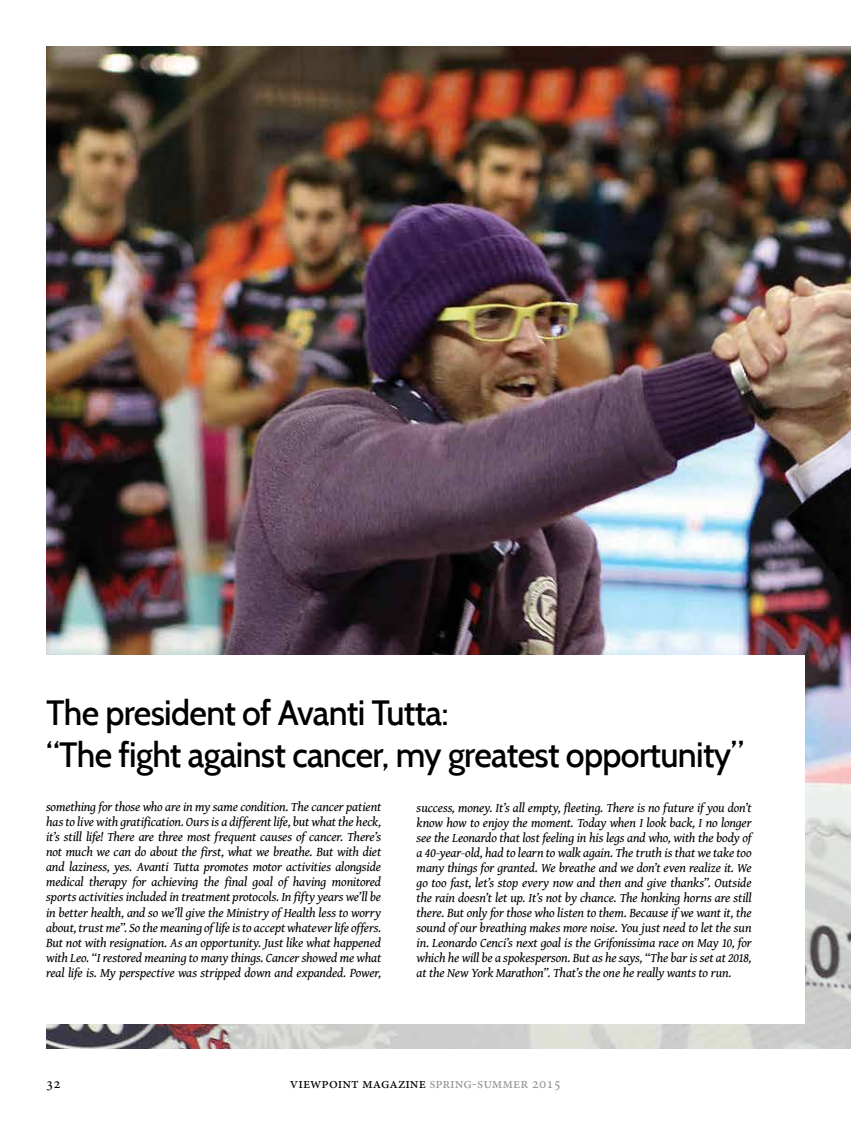
<style>
.page{position:relative;width:851px;height:1134px;background:#fff}
.page>*{position:absolute;margin:0;border:0;box-sizing:border-box;transform-origin:0 0}
.t1{font:500 35px/42.5px "Cabin";letter-spacing:-.02em;color:#000}
.t2{font:15px "Minion Pro";color:#000}
.t3{font:italic 13.12px/15px "Gentium Book Basic";letter-spacing:-.01em;color:#000;text-align:justify}
.s1{color:#939598}
</style>
<div class="page">
<img style="left:46px;top:46px;width:804px;height:1003px">
<div style="left:28px;top:656px;width:776px;height:368px;background:#fff"></div>
<h1 class="t1" style="left:46px;top:691px;width:699px">The president of Avanti Tutta:<br>“The fight against cancer, my greatest opportunity”</h1>
<p class="t3" style="left:46px;top:799px;width:336px">something for those who are in my same condition. The cancer patient has to live with gratification. Ours is a different life, but what the heck, it’s still life! There are three most frequent causes of cancer. There’s not much we can do about the first, what we breathe. But with diet and laziness, yes. Avanti Tutta promotes motor activities alongside medical therapy for achieving the final goal of having monitored sports activities included in treatment protocols. In fifty years we’ll be in better health, and so we’ll give the Ministry of Health less to worry about, trust me”. So the meaning of life is to accept whatever life offers.<br>But not with resignation. As an opportunity. Just like what happened with Leo. “I restored meaning to many things. Cancer showed me what real life is. My perspective was stripped down and expanded. Power,</p>
<p class="t3" style="left:416px;top:799px;width:336px">success, money. It’s all empty, fleeting. There is no future if you don’t know how to enjoy the moment. Today when I look back, I no longer see the Leonardo that lost feeling in his legs and who, with the body of a 40-year-old, had to learn to walk again. The truth is that we take too many things for granted. We breathe and we don’t even realize it. We go too fast, let’s stop every now and then and give thanks”. Outside the rain doesn’t let up. It’s not by chance. The honking horns are still there. But only for those who listen to them. Because if we want it, the sound of our breathing makes more noise. You just need to let the sun in. Leonardo Cenci’s next goal is the Grifonissima race on May 10, for which he will be a spokesperson. But as he says, “The bar is set at 2018, at the New York Marathon”. That’s the one he really wants to run.</p>
<p class="t2" style="left:46px;top:1073px;width:16px">32</p>
<p class="t2" style="left:290px;top:1073px;width:272px">viewpoint magazine <span class="s1">spring-summer 2015</span></p>
</div>
